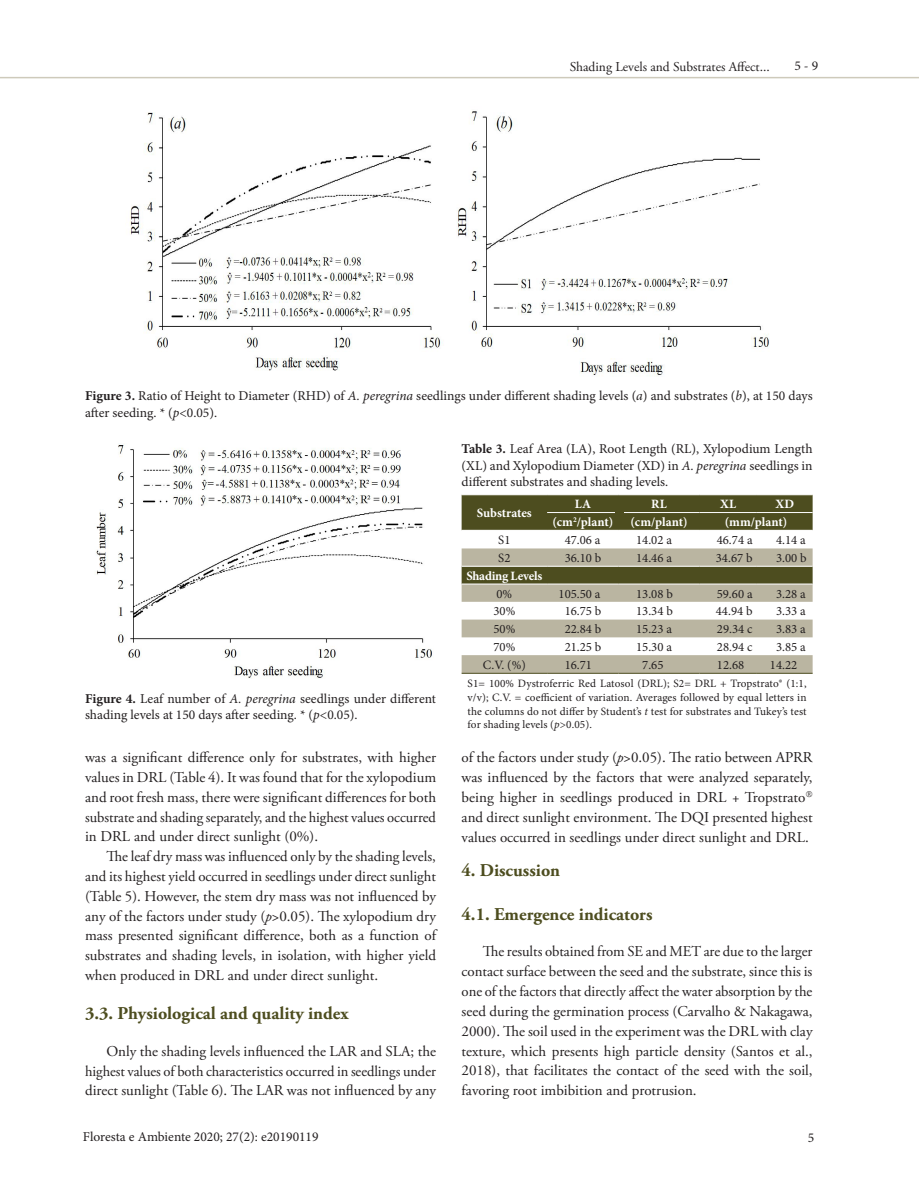
<style>
.page{position:relative;width:919px;height:1191px;background:#fff}
.page>*{position:absolute;margin:0;border:0;box-sizing:border-box;transform-origin:0 0}
.Heading2{font:700 18px "Adobe Garamond Pro";color:#4d4d1f}
.Heading1{font:700 18px "Adobe Garamond Pro";color:#4d4d1f}
.Paragraph{font:15px/19.8px "Adobe Garamond Pro";color:#231f20;text-align:justify}
.FigureCaption{font:13.5px/16.2px "Minion Pro";color:#231f20}
.TableTitle{font:13.5px/16.2px "Minion Pro";color:#231f20;text-align:justify}
.t1{font:13.5px "Adobe Garamond Pro";color:#231f20}
.TableBody{font:12.75px "Minion Pro";color:#231f20}
.TableHead{font:700 12.75px "Minion Pro";letter-spacing:-.005em;color:#fff}
.TableFootnote{font:11.25px/13.5px "Minion Pro";letter-spacing:.005em;color:#231f20;text-align:justify}
.s1{font-weight:700}
.s2{font-style:italic}
</style>
<div class="page">
<hr style="left:0;top:77px;width:918px;height:1px;background:#cecabb">
<img style="left:130px;top:111px;width:639px;height:265px">
<img style="left:96px;top:443px;width:336px;height:236px">
<div style="left:461px;top:495px;width:351px;height:35px;background:#4d4d1f"></div>
<svg style="left:461px;top:548px;width:351px;height:125px;fill:#bab5a1"></svg>
<hr style="left:547px;top:512px;width:71px;height:1px;background:#fff">
<hr style="left:618px;top:512px;width:81px;height:1px;background:#fff">
<hr style="left:699px;top:512px;width:57px;height:1px;background:#fff">
<hr style="left:756px;top:512px;width:56px;height:1px;background:#fff">
<hr style="left:461px;top:673px;width:86px;height:1px;background:#4d4d1f">
<hr style="left:547px;top:673px;width:71px;height:1px;background:#4d4d1f">
<hr style="left:618px;top:673px;width:81px;height:1px;background:#4d4d1f">
<hr style="left:699px;top:673px;width:57px;height:1px;background:#4d4d1f">
<hr style="left:756px;top:673px;width:56px;height:1px;background:#4d4d1f">
<hr style="left:461px;top:566px;width:86px;height:1px;background:#fff">
<hr style="left:547px;top:566px;width:71px;height:1px;background:#fff">
<hr style="left:618px;top:566px;width:81px;height:1px;background:#fff">
<hr style="left:699px;top:566px;width:57px;height:1px;background:#fff">
<hr style="left:756px;top:566px;width:56px;height:1px;background:#fff">
<hr style="left:461px;top:583px;width:86px;height:1px;background:#fff">
<hr style="left:547px;top:583px;width:71px;height:1px;background:#fff">
<hr style="left:618px;top:583px;width:81px;height:1px;background:#fff">
<hr style="left:699px;top:583px;width:57px;height:1px;background:#fff">
<hr style="left:756px;top:583px;width:56px;height:1px;background:#fff">
<div style="left:614px;top:508px;width:9px;height:9px;background:#4d4d1f"></div>
<p class="t1" style="left:569px;top:59px;width:202px">Shading Levels and Substrates Affect...</p>
<p class="TableTitle" style="left:794px;top:58px;width:25px">5 - 9</p>
<p class="FigureCaption" style="left:85px;top:388px;width:729px"><span class="s1">Figure 3.</span> Ratio of Height to Diameter (RHD) of <span class="s2">A. peregrina</span> seedlings under different shading levels (<span class="s2">a</span>) and substrates (<span class="s2">b</span>), at 150 days after seeding. * (<span class="s2">p</span>&lt;0.05).</p>
<p class="FigureCaption" style="left:85px;top:691px;width:352px"><span class="s1">Figure 4.</span> Leaf number of <span class="s2">A. peregrina</span> seedlings under different shading levels at 150 days after seeding. * (<span class="s2">p</span>&lt;0.05).</p>
<p class="Paragraph" style="left:85px;top:748px;width:352px">was a significant difference only for substrates, with higher values in DRL (Table 4). It was found that for the xylopodium and root fresh mass, there were significant differences for both substrate and shading separately, and the highest values occurred in DRL and under direct sunlight (0%).</p>
<p class="Paragraph" style="left:85px;top:847px;width:352px;text-indent:21px">The leaf dry mass was influenced only by the shading levels, and its highest yield occurred in seedlings under direct sunlight (Table 5). However, the stem dry mass was not influenced by any of the factors under study (<span class="s2">p</span>&gt;0.05). The xylopodium dry mass presented significant difference, both as a function of substrates and shading levels, in isolation, with higher yield when produced in DRL and under direct sunlight.</p>
<p class="Heading2" style="left:85px;top:1002px;width:265px">3.3. Physiological and quality index</p>
<p class="Paragraph" style="left:85px;top:1041px;width:352px;text-indent:21px">Only the shading levels influenced the LAR and SLA; the highest values of both characteristics occurred in seedlings under direct sunlight (Table 6). The LAR was not influenced by any</p>
<p class="TableTitle" style="left:461px;top:441px;width:352px"><span class="s1">Table 3.</span> Leaf Area (LA), Root Length (RL), Xylopodium Length (XL) and Xylopodium Diameter (XD) in <span class="s2">A. peregrina</span> seedlings in different substrates and shading levels.</p>
<p class="TableHead" style="left:477px;top:504px;width:56px">Substrates</p>
<p class="TableHead" style="left:574px;top:495px;width:18px">LA</p>
<p class="TableHead" style="left:651px;top:495px;width:17px">RL</p>
<p class="TableHead" style="left:720px;top:495px;width:17px">XL</p>
<p class="TableHead" style="left:775px;top:495px;width:20px">XD</p>
<p class="TableHead" style="left:552px;top:513px;width:62px">(cm<sup>2</sup>/plant)</p>
<p class="TableHead" style="left:630px;top:513px;width:59px">(cm/plant)</p>
<p class="TableHead" style="left:724px;top:513px;width:64px">(mm/plant)</p>
<p class="TableBody" style="left:498px;top:531px;width:14px">S1</p>
<p class="TableBody" style="left:564px;top:531px;width:37px">47.06 a</p>
<p class="TableBody" style="left:636px;top:531px;width:37px">14.02 a</p>
<p class="TableBody" style="left:716px;top:531px;width:37px">46.74 a</p>
<p class="TableBody" style="left:776px;top:531px;width:31px">4.14 a</p>
<p class="TableBody" style="left:498px;top:549px;width:14px">S2</p>
<p class="TableBody" style="left:564px;top:549px;width:38px">36.10 b</p>
<p class="TableBody" style="left:636px;top:549px;width:37px">14.46 a</p>
<p class="TableBody" style="left:715px;top:549px;width:38px">34.67 b</p>
<p class="TableBody" style="left:776px;top:549px;width:32px">3.00 b</p>
<p class="TableHead" style="left:466px;top:567px;width:77px">Shading Levels</p>
<p class="TableBody" style="left:496px;top:585px;width:17px">0%</p>
<p class="TableBody" style="left:558px;top:585px;width:43px">105.50 a</p>
<p class="TableBody" style="left:636px;top:585px;width:38px">13.08 b</p>
<p class="TableBody" style="left:716px;top:585px;width:37px">59.60 a</p>
<p class="TableBody" style="left:776px;top:585px;width:31px">3.28 a</p>
<p class="TableBody" style="left:493px;top:602px;width:23px">30%</p>
<p class="TableBody" style="left:564px;top:602px;width:38px">16.75 b</p>
<p class="TableBody" style="left:636px;top:602px;width:38px">13.34 b</p>
<p class="TableBody" style="left:715px;top:602px;width:38px">44.94 b</p>
<p class="TableBody" style="left:776px;top:602px;width:31px">3.33 a</p>
<p class="TableBody" style="left:493px;top:620px;width:23px">50%</p>
<p class="TableBody" style="left:564px;top:620px;width:38px">22.84 b</p>
<p class="TableBody" style="left:636px;top:620px;width:37px">15.23 a</p>
<p class="TableBody" style="left:716px;top:620px;width:37px">29.34 c</p>
<p class="TableBody" style="left:776px;top:620px;width:31px">3.83 a</p>
<p class="TableBody" style="left:493px;top:638px;width:23px">70%</p>
<p class="TableBody" style="left:564px;top:638px;width:38px">21.25 b</p>
<p class="TableBody" style="left:636px;top:638px;width:37px">15.30 a</p>
<p class="TableBody" style="left:716px;top:638px;width:37px">28.94 c</p>
<p class="TableBody" style="left:776px;top:638px;width:31px">3.85 a</p>
<p class="TableBody" style="left:483px;top:656px;width:44px">C.V. (%)</p>
<p class="TableBody" style="left:564px;top:656px;width:29px">16.71</p>
<p class="TableBody" style="left:642px;top:656px;width:23px">7.65</p>
<p class="TableBody" style="left:717px;top:656px;width:29px">12.68</p>
<p class="TableBody" style="left:769px;top:656px;width:29px">14.22</p>
<p class="TableFootnote" style="left:467px;top:677px;width:340px">S1= 100% Dystroferric Red Latosol (DRL); S2= DRL + Tropstrato® (1:1, v/v); C.V. = coefficient of variation. Averages followed by equal letters in the columns do not differ by Student’s <span class="s2">t</span> test for substrates and Tukey’s test for shading levels (<span class="s2">p</span>&gt;0.05).</p>
<p class="Paragraph" style="left:461px;top:748px;width:352px;text-align:left">of the factors under study (<span class="s2">p</span>&gt;0.05). The ratio between APRR was influenced by the factors that were analyzed separately, being higher in seedlings produced in DRL + Tropstrato and direct sunlight environment. The DQI presented highest values occurred in seedlings under direct sunlight and DRL.</p>
<p class="Heading1" style="left:461px;top:860px;width:100px">4. Discussion</p>
<p class="Heading2" style="left:461px;top:903px;width:192px">4.1. Emergence indicators</p>
<p class="Paragraph" style="left:461px;top:942px;width:352px;text-indent:21px">The results obtained from SE and MET are due to the larger contact surface between the seed and the substrate, since this is one of the factors that directly affect the water absorption by the seed during the germination process (Carvalho &amp; Nakagawa, 2000). The soil used in the experiment was the DRL with clay texture, which presents high particle density (Santos et al., 2018), that facilitates the contact of the seed with the soil, favoring root imbibition and protrusion.</p>
<p class="TableTitle" style="left:83px;top:1128px;width:237px">Floresta e Ambiente 2020; 27(2): e20190119</p>
<p class="TableTitle" style="left:807px;top:1129px;width:8px">5</p>
</div>
